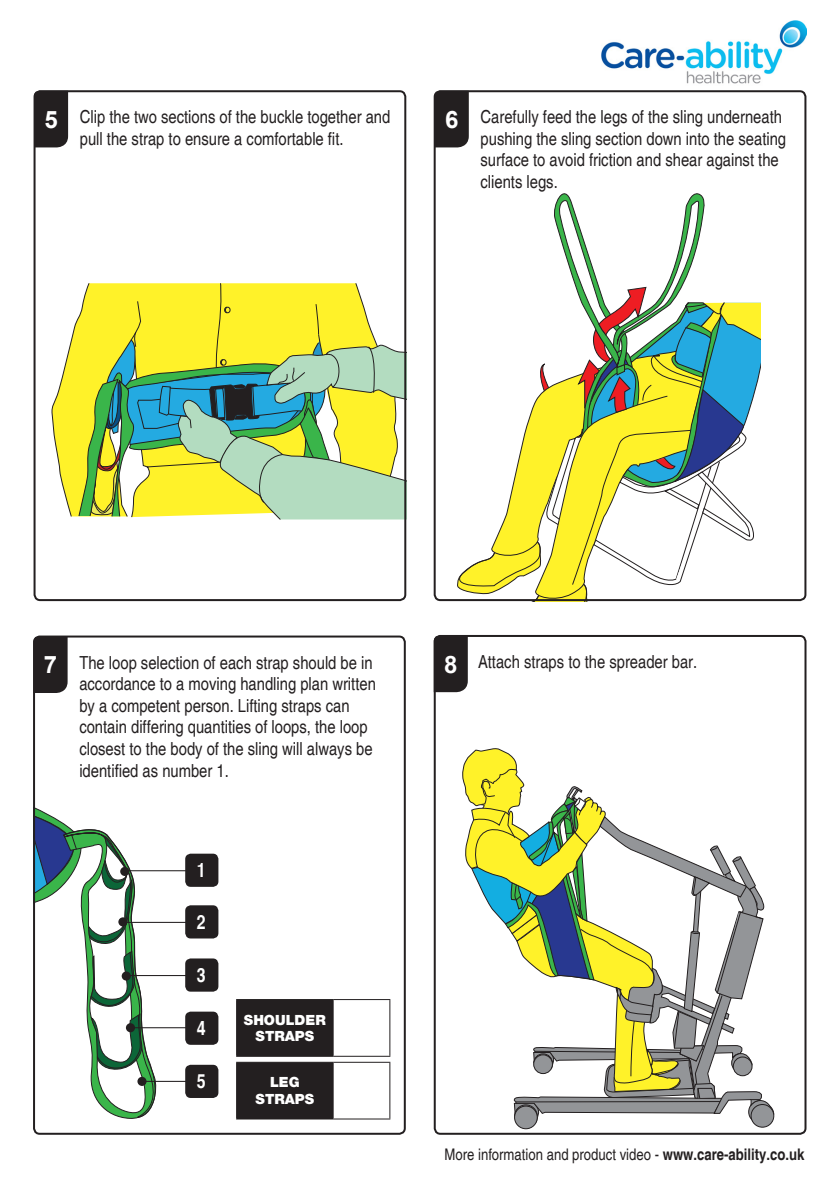
<style>
.page{position:relative;width:840px;height:1191px;background:#fff}
.page>*{position:absolute;margin:0;border:0;box-sizing:border-box;transform-origin:0 0}
.t1{font:700 24px "Arial";color:#fff}
.t2{font:700 condensed 19.6px "Helvetica";color:#fff}
.t3{font:condensed 18px/21.6px "Helvetica";color:#231f20}
.t4{font:condensed 16px "Helvetica";color:#231f20}
.t5{font:900 14px "Helvetica 95";color:#fff}
.s1{font-weight:700}
</style>
<div class="page">
<svg style="left:51px;top:283px;width:352px;height:237px;background:#c4d870"></svg>
<svg style="left:457px;top:193px;width:303px;height:405px"></svg>
<img style="left:601px;top:20px;width:205px;height:74px">
<div style="left:436px;top:638px;width:31px;height:54px;background:#231f20"></div>
<div style="left:35px;top:91px;width:33px;height:56px;background:#231f20"></div>
<div style="left:436px;top:93px;width:32px;height:54px;background:#231f20"></div>
<div style="left:433px;top:90px;width:373px;height:511px;border:2px solid #231f20;border-radius:6px"></div>
<div style="left:34px;top:90px;width:372px;height:511px;border:2px solid #231f20;border-radius:6px"></div>
<div style="left:433px;top:635px;width:373px;height:499px;border:2px solid #231f20;border-radius:6px"></div>
<div style="left:514px;top:1106px;width:23px;height:22px;background:#939598;border-radius:50%"></div>
<div style="left:514px;top:1105px;width:23px;height:24px;border:1px solid #231f20;border-radius:50%"></div>
<svg style="left:750px;top:1104px;width:23px;height:23px"></svg>
<div style="left:750px;top:1104px;width:23px;height:23px;border:1px solid #231f20;border-radius:50%"></div>
<svg style="left:462px;top:748px;width:312px;height:374px"></svg>
<svg style="left:36px;top:808px;width:122px;height:311px"></svg>
<hr style="left:125px;top:870px;width:82px;height:1px;background:#231f20">
<hr style="left:123px;top:922px;width:82px;height:1px;background:#231f20">
<hr style="left:126px;top:975px;width:69px;height:1px;background:#231f20">
<hr style="left:131px;top:1027px;width:63px;height:1px;background:#231f20">
<hr style="left:142px;top:1080px;width:46px;height:2px;background:#231f20">
<div style="left:120px;top:867px;width:9px;height:9px;background:#231f20;border-radius:50%"></div>
<div style="left:118px;top:917px;width:9px;height:9px;background:#231f20;border-radius:50%"></div>
<div style="left:122px;top:971px;width:9px;height:9px;background:#231f20;border-radius:50%"></div>
<div style="left:126px;top:1023px;width:9px;height:9px;background:#231f20;border-radius:50%"></div>
<div style="left:137px;top:1076px;width:9px;height:10px;background:#231f20;border-radius:50%"></div>
<div style="left:185px;top:853px;width:33px;height:34px;background:#231f20;border-radius:6px"></div>
<div style="left:185px;top:905px;width:33px;height:33px;background:#231f20;border-radius:6px"></div>
<div style="left:185px;top:958px;width:33px;height:33px;background:#231f20;border-radius:6px"></div>
<div style="left:185px;top:1011px;width:33px;height:33px;background:#231f20;border-radius:6px"></div>
<div style="left:185px;top:1064px;width:33px;height:34px;background:#231f20;border-radius:6px"></div>
<div style="left:36px;top:638px;width:32px;height:55px;background:#231f20"></div>
<div style="left:33px;top:635px;width:372px;height:499px;border:2px solid #231f20;border-radius:6px"></div>
<div style="left:236px;top:1000px;width:97px;height:118px;background:#231f20"></div>
<hr style="left:236px;top:999px;width:97px;height:1px;background:#231f20">
<hr style="left:236px;top:1000px;width:1px;height:55px;background:#231f20">
<hr style="left:333px;top:999px;width:57px;height:1px;background:#231f20">
<hr style="left:236px;top:1055px;width:97px;height:1px;background:#231f20">
<hr style="left:333px;top:1055px;width:57px;height:1px;background:#231f20">
<hr style="left:332px;top:1000px;width:1px;height:55px;background:#231f20">
<hr style="left:389px;top:1000px;width:1px;height:55px;background:#231f20">
<hr style="left:236px;top:1061px;width:97px;height:1px;background:#231f20">
<hr style="left:236px;top:1062px;width:1px;height:56px;background:#231f20">
<hr style="left:333px;top:1061px;width:57px;height:1px;background:#231f20">
<hr style="left:236px;top:1118px;width:97px;height:1px;background:#231f20">
<hr style="left:333px;top:1118px;width:57px;height:1px;background:#231f20">
<hr style="left:332px;top:1062px;width:1px;height:56px;background:#231f20">
<hr style="left:389px;top:1062px;width:1px;height:56px;background:#231f20">
<p class="t3" style="left:80px;top:106px;width:312px">Clip the two sections of the buckle together and pull the strap to ensure a comfortable fit.</p>
<p class="t3" style="left:480px;top:106px;width:307px">Carefully feed the legs of the sling underneath pushing the sling section down into the seating surface to avoid friction and shear against the clients legs.</p>
<p class="t1" style="left:44px;top:102px;width:15px">5</p>
<p class="t1" style="left:445px;top:102px;width:15px">6</p>
<p class="t1" style="left:44px;top:648px;width:15px">7</p>
<p class="t3" style="left:79px;top:651px;width:298px">The loop selection of each strap should be in accordance to a moving handling plan written by a competent person. Lifting straps can contain differing quantities of loops, the loop closest to the body of the sling will always be identified as number 1.</p>
<p class="t2" style="left:197px;top:858px;width:10px">1</p>
<p class="t2" style="left:197px;top:910px;width:10px">2</p>
<p class="t2" style="left:197px;top:963px;width:10px">3</p>
<p class="t2" style="left:197px;top:1016px;width:10px">4</p>
<p class="t2" style="left:197px;top:1069px;width:10px">5</p>
<p class="t5" style="left:244px;top:1011px;width:83px">SHOULDER</p>
<p class="t5" style="left:255px;top:1028px;width:60px">STRAPS</p>
<p class="t5" style="left:270px;top:1073px;width:31px">LEG</p>
<p class="t5" style="left:255px;top:1090px;width:60px">STRAPS</p>
<p class="t1" style="left:444px;top:647px;width:15px">8</p>
<p class="t3" style="left:477px;top:651px;width:221px">Attach straps to the spreader bar.</p>
<p class="t4" style="left:444px;top:1145px;width:361px">More information and product video - <span class="s1">www.care-ability.co.uk</span></p>
</div>
